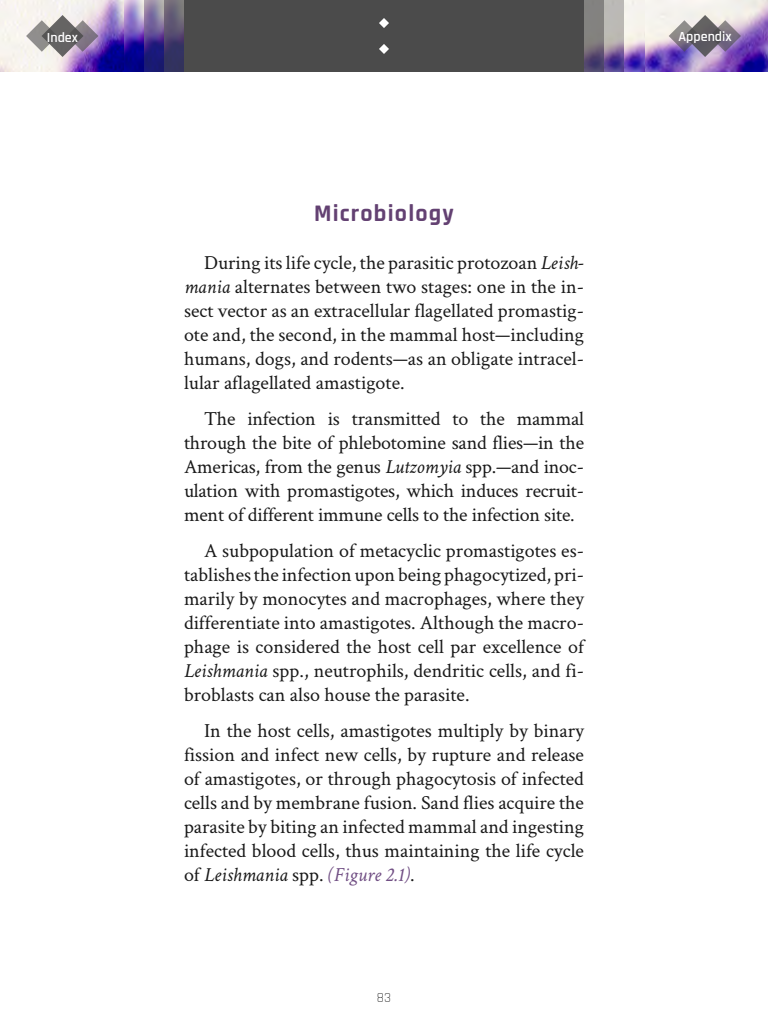
<style>
.page{position:relative;width:768px;height:1024px;background:#fff}
.page>*{position:absolute;margin:0;border:0;box-sizing:border-box;transform-origin:0 0}
.t1{font:700 24px "Rajdhani";letter-spacing:.05em;color:#634172}
.t2{font:20px/24px "Crimson Text";color:#191919;text-align:justify}
.t3{font:600 14px "Rajdhani";color:#fff}
.t4{font:300 14px "Rajdhani";color:#000}
.s1{font-style:italic}
.s2{font-style:italic;color:#714f84}
</style>
<div class="page">
<div style="left:0;top:0;width:768px;height:72px;background:#4b4b4b"></div>
<img style="left:0;top:0;width:184px;height:72px">
<img style="left:644px;top:0;width:124px;height:72px">
<img style="left:584px;top:0;width:60px;height:72px">
<svg style="left:379px;top:18px;width:10px;height:10px"></svg>
<svg style="left:379px;top:44px;width:10px;height:10px"></svg>
<svg style="left:26px;top:15px;width:72px;height:42px;background:#a69ea7"></svg>
<svg style="left:669px;top:15px;width:72px;height:42px;background:#93889f"></svg>
<p class="t3" style="left:47px;top:29px;width:33px">Index</p>
<p class="t3" style="left:679px;top:28px;width:55px">Appendix</p>
<p class="t1" style="left:314px;top:198px;width:141px">Microbiology</p>
<p class="t2" style="left:184px;top:250px;width:402px;text-indent:20px">During its life cycle, the parasitic protozoan <span class="s1">Leish&shy;mania</span> alternates between two stages: one in the in&shy;sect vector as an extracellular flagellated promastig&shy;ote and, the second, in the mammal host—including humans, dogs, and rodents—as an obligate intracel&shy;lular aflagellated amastigote.</p>
<p class="t2" style="left:184px;top:406px;width:402px;text-indent:20px">The infection is transmitted to the mammal through the bite of phlebotomine sand flies—in the Americas, from the genus <span class="s1">Lutzomyia</span> spp.—and inoc&shy;ulation with promastigotes, which induces recruit&shy;ment of different immune cells to the infection site.</p>
<p class="t2" style="left:184px;top:538px;width:402px;text-indent:20px">A subpopulation of metacyclic promastigotes es&shy;tablishes the infection upon being phagocytized, pri&shy;marily by monocytes and macrophages, where they differentiate into amastigotes. Although the macro&shy;phage is considered the host cell par excellence of <span class="s1">Leishmania</span> spp., neutrophils, dendritic cells, and fi&shy;broblasts can also house the parasite.</p>
<p class="t2" style="left:184px;top:718px;width:402px;text-indent:20px">In the host cells, amastigotes multiply by binary fission and infect new cells, by rupture and release of amastigotes, or through phagocytosis of infected cells and by membrane fusion. Sand flies acquire the parasite by biting an infected mammal and ingesting infected blood cells, thus maintaining the life cycle of <span class="s1">Leishmania</span> spp. <span class="s2">(Figure 2.1)</span>.</p>
<p class="t4" style="left:377px;top:990px;width:16px">83</p>
</div>
